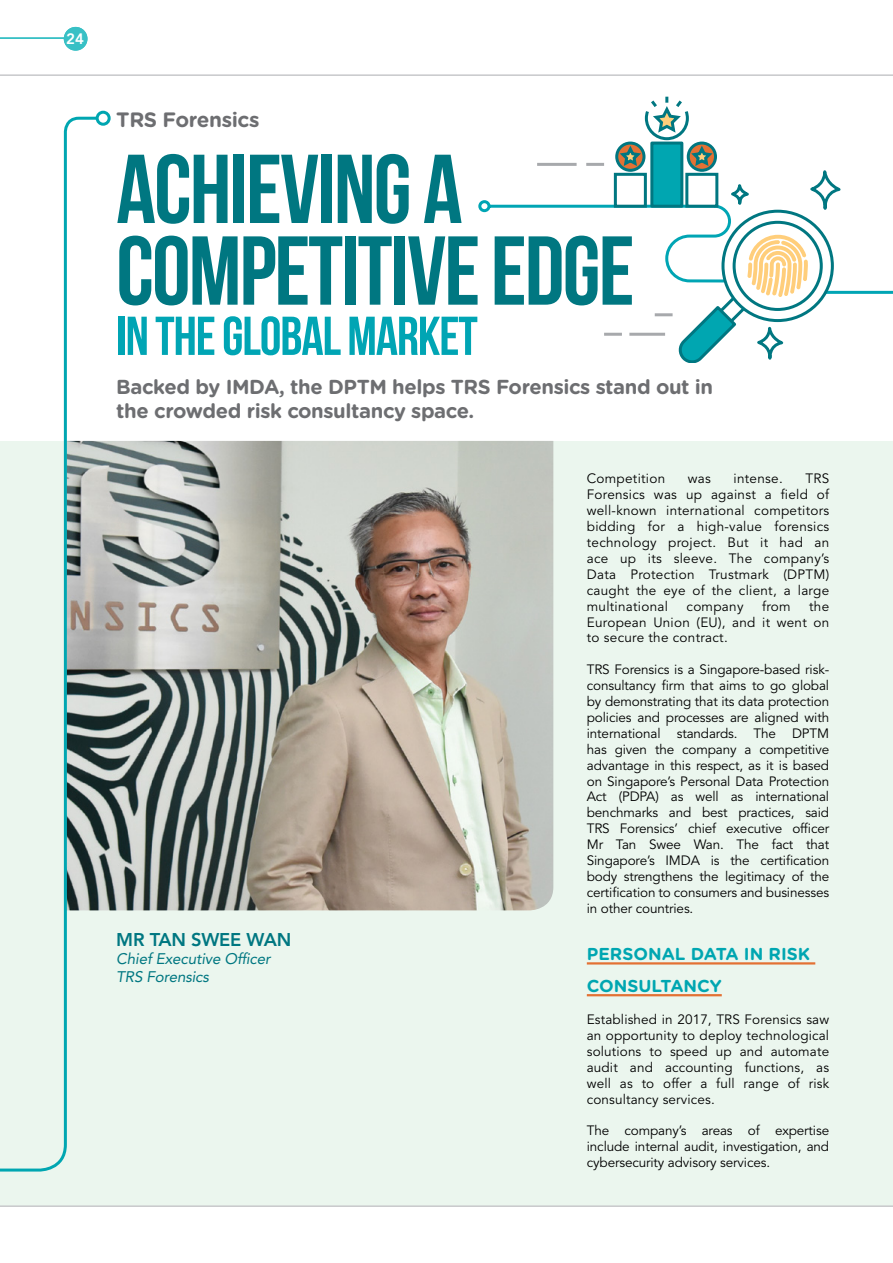
<style>
.page{position:relative;width:893px;height:1263px;background:#fff}
.page>*{position:absolute;margin:0;border:0;box-sizing:border-box;transform-origin:0 0}
.t1{font:700 97.65px/81.6px "Bebas Neue";letter-spacing:-.02em;color:#007781}
.t2{font:700 54.6px "Bebas Neue";letter-spacing:-.02em;color:#00a5b4}
.t3{font:700 20.7px "Gotham Rounded";letter-spacing:-.02em;color:#6d6e71}
.t4{font:700 20.25px/24.3px "Gotham Rounded";letter-spacing:-.02em;color:#6d6e71}
.t5{font:800 18.3px "Avenir LT Std";letter-spacing:-.01em;color:#007781}
.t6{font:700 17.25px/31.8px "Gotham Rounded";color:#00a6b1}
.t7{font:italic 15.3px/18px "Avenir LT Std";letter-spacing:-.01em;color:#007781}
.t8{font:800 15px "Avenir LT Std";color:#fff}
.t9{font:13.5px/15.9px "Avenir LT Std";letter-spacing:.01em;color:#000;text-align:justify}
</style>
<div class="page">
<div style="left:0;top:441px;width:892px;height:765px;background:#ebf6ee"></div>
<hr style="left:826px;top:291px;width:66px;height:3px;background:#00a5b4">
<img style="left:100px;top:441px;width:453px;height:469px">
<hr style="left:0;top:75px;width:892px;height:1px;background:#c9cacc">
<hr style="left:0;top:1205px;width:892px;height:2px;background:#c9cacc">
<div style="left:731px;top:184px;width:18px;height:21px;border:3px solid #007781;border-radius:50%"></div>
<div style="left:810px;top:170px;width:31px;height:40px;border:3px solid #007781;border-radius:50%"></div>
<hr style="left:588px;top:163px;width:15px;height:3px;background:#a7a9ac">
<hr style="left:539px;top:163px;width:36px;height:3px;background:#a7a9ac">
<svg style="left:0;top:115px;width:100px;height:1057px"></svg>
<div style="left:96px;top:111px;width:15px;height:15px;border:3px solid #00a6b1;border-radius:50%"></div>
<div style="left:615px;top:142px;width:30px;height:30px;border:3px solid #007781;border-radius:50%"></div>
<div style="left:614px;top:173px;width:33px;height:35px;border:3px solid #007781"></div>
<div style="left:652px;top:143px;width:30px;height:63px;background:#00a6b1"></div>
<div style="left:650px;top:142px;width:33px;height:66px;border:3px solid #007781"></div>
<div style="left:687px;top:142px;width:30px;height:30px;border:3px solid #007781;border-radius:50%"></div>
<div style="left:685px;top:173px;width:33px;height:35px;border:3px solid #007781"></div>
<svg style="left:616px;top:97px;width:100px;height:72px"></svg>
<svg style="left:478px;top:199px;width:356px;height:164px"></svg>
<hr style="left:587px;top:962px;width:228px;height:2px;background:#e37134">
<hr style="left:587px;top:994px;width:135px;height:2px;background:#e37134">
<hr style="left:0;top:37px;width:68px;height:2px;background:#38c0c5">
<div style="left:64px;top:27px;width:23px;height:24px;background:#38c0c5;border-radius:50%"></div>
<p class="t8" style="left:66px;top:30px;width:19px">24</p>
<h3 class="t3" style="left:116px;top:104px;width:145px">TRS Forensics</h3>
<h1 class="t1" style="left:116px;top:147px;width:520px">ACHIEVING A<br>COMPETITIVE EDGE</h1>
<h2 class="t2" style="left:116px;top:306px;width:363px">IN THE GLOBAL MARKET</h2>
<h3 class="t4" style="left:116px;top:374px;width:598px">Backed by IMDA, the DPTM helps TRS Forensics stand out in the crowded risk consultancy space.</h3>
<h3 class="t5" style="left:116px;top:929px;width:177px">MR TAN SWEE WAN</h3>
<p class="t7" style="left:116px;top:950px;width:156px">Chief Executive Officer<br>TRS Forensics</p>
<p class="t9" style="left:587px;top:471px;width:244px;text-indent:219px">TRS Forensics was up against a field of well-known international competitors bidding for a high-value forensics technology project. But it had an ace up its sleeve. The company’s Data Protection Trustmark (DPTM) caught the eye of the client, a large multinational</p>
<p class="t9" style="left:587px;top:471px;width:80px">Competition</p>
<p class="t9" style="left:688px;top:471px;width:25px">was</p>
<p class="t9" style="left:734px;top:471px;width:51px">intense.</p>
<p class="t9" style="left:687px;top:598px;width:58px">company</p>
<p class="t9" style="left:762px;top:598px;width:30px">from</p>
<p class="t9" style="left:587px;top:598px;width:244px;text-indent:222px">the European Union (EU), and it went on to secure the contract.</p>
<p class="t9" style="left:587px;top:662px;width:244px">TRS Forensics is a Singapore-based risk&shy;consultancy firm that aims to go global by demonstrating that its data protection policies and processes are aligned with international standards. The DPTM has given the company a competitive advantage in this respect, as it is based on Singapore’s Personal Data Protection Act (PDPA) as well as international benchmarks and best practices, said TRS Forensics’ chief executive officer Mr Tan Swee Wan. The fact that Singapore’s IMDA is the certification body strengthens the legitimacy of the certification to consumers and businesses in other countries.</p>
<p class="t6" style="left:587px;top:938px;width:225px">PERSONAL DATA IN RISK<br>CONSULTANCY</p>
<p class="t9" style="left:587px;top:1012px;width:244px">Established in 2017, TRS Forensics saw an opportunity to deploy technological solutions to speed up and automate audit and accounting functions, as well as to offer a full range of risk consultancy services.</p>
<p class="t9" style="left:587px;top:1123px;width:244px">The company’s areas of expertise include internal audit, investigation, and cybersecurity advisory services.</p>
</div>
